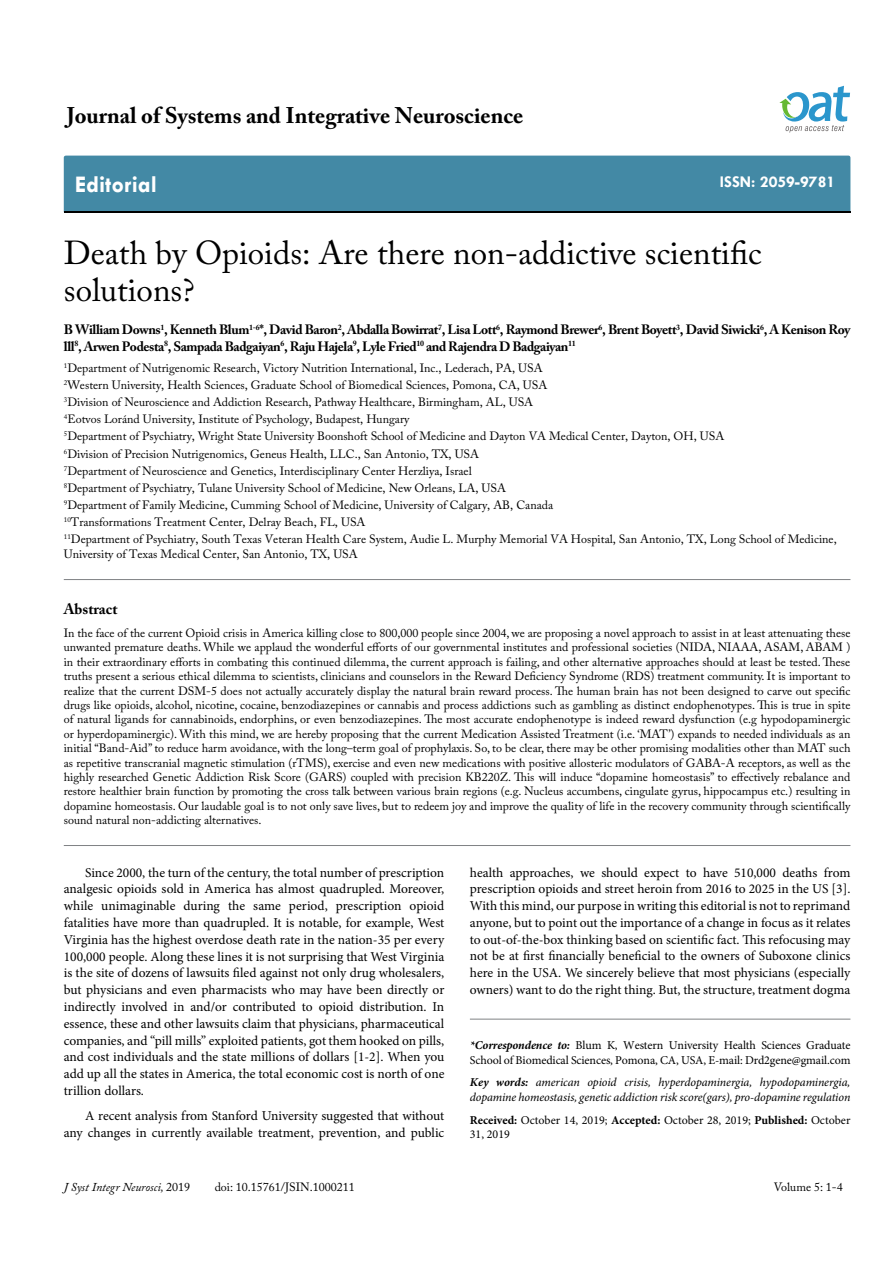
<style>
.page{position:relative;width:893px;height:1263px;background:#fff}
.page>*{position:absolute;margin:0;border:0;box-sizing:border-box;transform-origin:0 0}
.t1{font:33px/37.5px "Adobe Caslon Pro";color:#000}
.t2{font:700 24px "Tw Cen";color:#fff}
.t3{font:700 22.5px "Adobe Caslon Pro";color:#000}
.t4{font:700 16.5px "Tw Cen";color:#fff}
.t5{font:700 15px "Adobe Caslon Pro";color:#000}
.t6{font:13.5px/16.8px "Minion Pro";letter-spacing:-.005em;color:#000;text-align:justify}
.t7{font:700 13.5px/16.2px "Adobe Caslon Pro";letter-spacing:-.03em;color:#000}
.t8{font:12px/14.4px "Adobe Caslon Pro";color:#000}
.t9{font:12px/14.4px "Minion Pro";letter-spacing:-.01em;color:#000}
.t10{font:italic 12px/14.4px "Minion Pro";letter-spacing:-.005em;color:#000}
.t11{font:italic 12px "Adobe Caslon Pro";color:#000}
.s1{font-weight:700;font-style:italic}
.s2{font-weight:700}
.s3{font-style:normal}
</style>
<div class="page">
<div style="left:64px;top:156px;width:786px;height:56px;background:#4389a5"></div>
<svg style="left:779px;top:86px;width:71px;height:47px"></svg>
<hr style="left:64px;top:845px;width:786px;height:1px;background:#808285">
<hr style="left:64px;top:579px;width:786px;height:1px;background:#808285">
<hr style="left:470px;top:1019px;width:380px;height:1px;background:#808285">
<h3 class="t3" style="left:67px;top:102px;width:458px">Journal of Systems and Integrative Neuroscience</h3>
<h2 class="t2" style="left:75px;top:170px;width:84px">Editorial</h2>
<h3 class="t4" style="left:720px;top:172px;width:117px">ISSN: 2059-9781</h3>
<h1 class="t1" style="left:64px;top:234px;width:699px">Death by Opioids: Are there non-addictive scientific solutions?</h1>
<p class="t7" style="left:64px;top:322px;width:788px">B William Downs<sup>1</sup>, Kenneth Blum<sup>1-6</sup>*, David Baron<sup>2</sup>, Abdalla Bowirrat<sup>7</sup>, Lisa Lott<sup>6</sup>, Raymond Brewer<sup>6</sup>, Brent Boyett<sup>3</sup>, David Siwicki<sup>6</sup>, A Kenison Roy lll<sup>8</sup>, Arwen Podesta<sup>8</sup>, Sampada Badgaiyan<sup>6</sup>, Raju Hajela<sup>9</sup>, Lyle Fried<sup>10</sup> and Rajendra D Badgaiyan<sup>11</sup></p>
<p class="t8" style="left:64px;top:359px;width:774px;line-height:17.1px"><sup>1</sup>Department of Nutrigenomic Research, Victory Nutrition International, Inc., Lederach, PA, USA<br><sup>2</sup>Western University, Health Sciences, Graduate School of Biomedical Sciences, Pomona, CA, USA<br><sup>3</sup>Division of Neuroscience and Addiction Research, Pathway Healthcare, Birmingham, AL, USA<br><sup>4</sup>Eotvos Loránd University, Institute of Psychology, Budapest, Hungary<br><sup>5</sup>Department of Psychiatry, Wright State University Boonshoft School of Medicine and Dayton VA Medical Center, Dayton, OH, USA<br><sup>6</sup>Division of Precision Nutrigenomics, Geneus Health, LLC., San Antonio, TX, USA<br><sup>7</sup>Department of Neuroscience and Genetics, Interdisciplinary Center Herzliya, Israel<br><sup>8</sup>Department of Psychiatry, Tulane University School of Medicine, New Orleans, LA, USA<br><sup>9</sup>Department of Family Medicine, Cumming School of Medicine, University of Calgary, AB, Canada<br><sup>10</sup>Transformations Treatment Center, Delray Beach, FL, USA<br><sup>11</sup>Department of Psychiatry, South Texas Veteran Health Care System, Audie L. Murphy Memorial VA Hospital, San Antonio, TX, Long School of Medicine,</p>
<p class="t8" style="left:64px;top:547px;width:295px">University of Texas Medical Center, San Antonio, TX, USA</p>
<p class="t5" style="left:64px;top:600px;width:55px">Abstract</p>
<p class="t8" style="left:64px;top:626px;width:788px;text-align:justify">In the face of the current Opioid crisis in America killing close to 800,000 people since 2004, we are proposing a novel approach to assist in at least attenuating these unwanted premature deaths. While we applaud the wonderful efforts of our governmental institutes and professional societies (NIDA, NIAAA, ASAM, ABAM ) in their extraordinary efforts in combating this continued dilemma, the current approach is failing, and other alternative approaches should at least be tested. These truths present a serious ethical dilemma to scientists, clinicians and counselors in the Reward Deficiency Syndrome (RDS) treatment community. It is important to realize that the current DSM-5 does not actually accurately display the natural brain reward process. The human brain has not been designed to carve out specific drugs like opioids, alcohol, nicotine, cocaine, benzodiazepines or cannabis and process addictions such as gambling as distinct endophenotypes. This is true in spite of natural ligands for cannabinoids, endorphins, or even benzodiazepines. The most accurate endophenotype is indeed reward dysfunction (e.g hypodopaminergic or hyperdopaminergic). With this mind, we are hereby proposing that the current Medication Assisted Treatment (i.e. ‘MAT’) expands to needed individuals as an initial “Band-Aid” to reduce harm avoidance, with the long–term goal of prophylaxis. So, to be clear, there may be other promising modalities other than MAT such as repetitive transcranial magnetic stimulation (rTMS), exercise and even new medications with positive allosteric modulators of GABA-A receptors, as well as the highly researched Genetic Addiction Risk Score (GARS) coupled with precision KB220Z. This will induce “dopamine homeostasis” to effectively rebalance and restore healthier brain function by promoting the cross talk between various brain regions (e.g. Nucleus accumbens, cingulate gyrus, hippocampus etc.) resulting in dopamine homeostasis. Our laudable goal is to not only save lives, but to redeem joy and improve the quality of life in the recovery community through scientifically sound natural non-addicting alternatives.</p>
<p class="t6" style="left:64px;top:864px;width:382px;text-indent:21px">Since 2000, the turn of the century, the total number of prescription analgesic opioids sold in America has almost quadrupled. Moreover, while unimaginable during the same period, prescription opioid fatalities have more than quadrupled. It is notable, for example, West Virginia has the highest overdose death rate in the nation-35 per every 100,000 people. Along these lines it is not surprising that West Virginia is the site of dozens of lawsuits filed against not only drug wholesalers, but physicians and even pharmacists who may have been directly or indirectly involved in and/or contributed to opioid distribution. In essence, these and other lawsuits claim that physicians, pharmaceutical companies, and “pill mills” exploited patients, got them hooked on pills, and cost individuals and the state millions of dollars [1-2]. When you add up all the states in America, the total economic cost is north of one trillion dollars.</p>
<p class="t6" style="left:64px;top:1107px;width:382px;text-align:right">A recent analysis from Stanford University suggested that without any changes in currently available treatment, prevention, and public</p>
<p class="t6" style="left:470px;top:864px;width:382px">health approaches, we should expect to have 510,000 deaths from prescription opioids and street heroin from 2016 to 2025 in the US [3].<br>With this mind, our purpose in writing this editorial is not to reprimand anyone, but to point out the importance of a change in focus as it relates to out-of-the-box thinking based on scientific fact. This refocusing may not be at first financially beneficial to the owners of Suboxone clinics here in the USA. We sincerely believe that most physicians (especially owners) want to do the right thing. But, the structure, treatment dogma</p>
<p class="t9" style="left:470px;top:1038px;width:382px"><span class="s1">*Correspondence to:</span> Blum K, Western University Health Sciences Graduate<br>School of Biomedical Sciences, Pomona, CA, USA, E-mail: Drd2gene@gmail.com</p>
<p class="t10" style="left:470px;top:1075px;width:382px"><span class="s2">Key words:</span> american opioid crisis, hyperdopaminergia, hypodopaminergia, dopamine homeostasis, genetic addiction risk score(gars), pro-dopamine regulation</p>
<p class="t9" style="left:470px;top:1113px;width:382px"><span class="s2">Received:</span> October 14, 2019; <span class="s2">Accepted:</span> October 28, 2019; <span class="s2">Published:</span> October<br>31, 2019</p>
<p class="t11" style="left:64px;top:1180px;width:128px">J Syst Integr Neurosci, <span class="s3">2019</span></p>
<p class="t8" style="left:215px;top:1180px;width:142px">doi: 10.15761/JSIN.1000211</p>
<p class="t8" style="left:774px;top:1180px;width:71px">Volume 5: 1-4</p>
</div>
